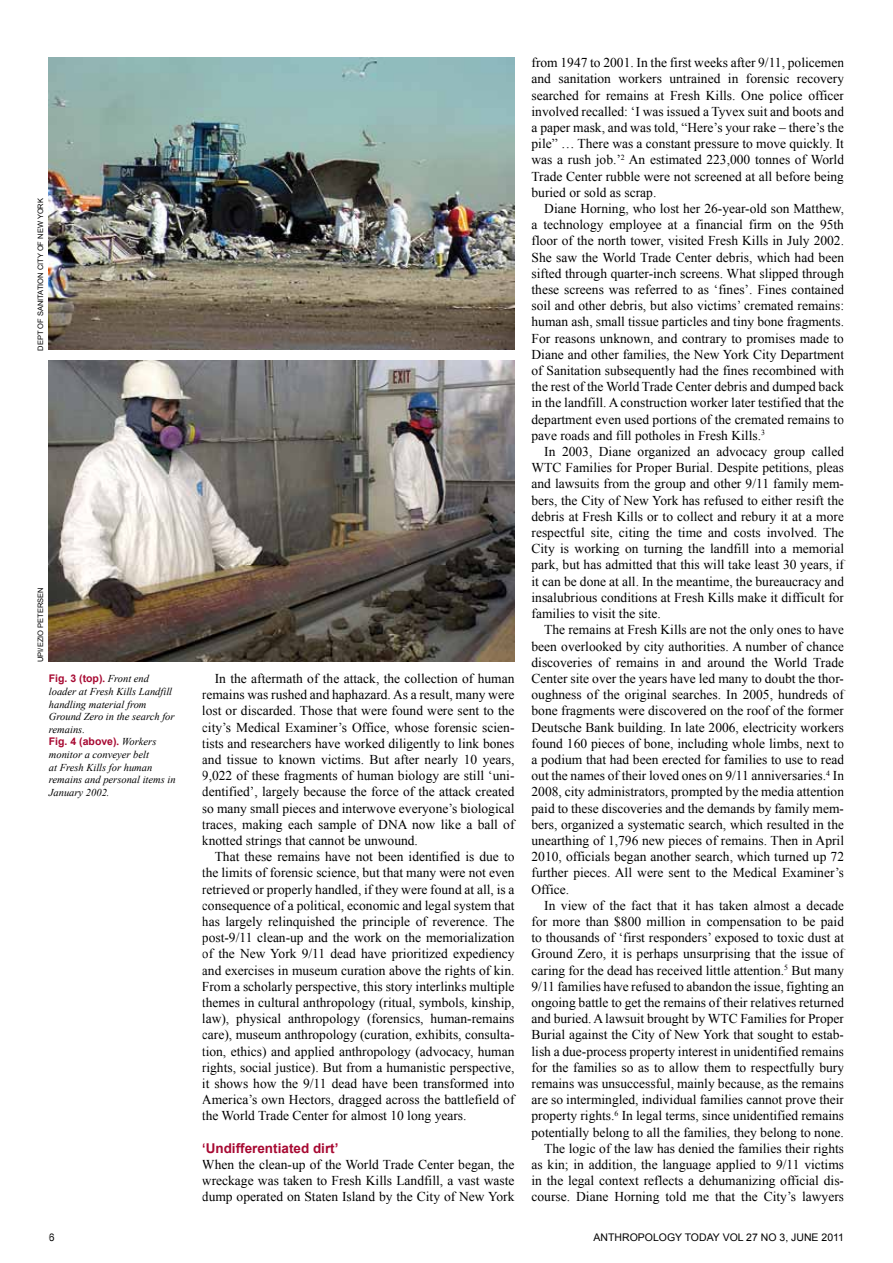
<style>
.page{position:relative;width:893px;height:1263px;background:#fff}
.page>*{position:absolute;margin:0;border:0;box-sizing:border-box;transform-origin:0 0}
.t1{font:13.5px/16.2px "Times New Roman";color:#000;text-align:justify}
.t2{font:700 13.5px "Arial";color:#a70932}
.t3{font:italic 10.5px/12.6px "Times New Roman";color:#000}
.t4{font:700 10.5px "Arial";color:#a70932}
.t5{font:10.5px "Arial";color:#000}
.t6{font:7.5px "Arial";color:#000}
.s1{font-family:"Times New Roman"}
.s2{font-family:"Times New Roman";font-weight:400;font-style:italic;color:#000}
</style>
<div class="page">
<img style="left:49px;top:58px;width:465px;height:292px">
<img style="left:49px;top:360px;width:465px;height:302px">
<p class="t6" style="left:36px;top:351px;width:154px;rotate:-90deg">DEPT OF SANITATION CITY OF NEW YORK</p>
<p class="t6" style="left:36px;top:662px;width:75px;rotate:-90deg">U PI/EZIO PETERSEN</p>
<p class="t4" style="left:49px;top:672px;width:102px">Fig. 3 (top)<span class="s1">.</span> <span class="s2">Front end</span></p>
<p class="t3" style="left:49px;top:685px;width:127px">loader at Fresh Kills Landfill handling material from<br>Ground Zero in the search for remains.</p>
<p class="t4" style="left:49px;top:735px;width:109px">Fig. 4 (above)<span class="s1">.</span> <span class="s2">Workers</span></p>
<p class="t3" style="left:49px;top:748px;width:128px">monitor a conveyer belt<br>at Fresh Kills for human remains and personal items in<br>January 2002.</p>
<p class="t1" style="left:202px;top:670px;width:314px;text-indent:13px">In the aftermath of the attack, the collection of human remains was rushed and haphazard. As a result, many were lost or discarded. Those that were found were sent to the city’s Medical Examiner’s Office, whose forensic scien&shy;tists and researchers have worked diligently to link bones and tissue to known victims. But after nearly 10 years, 9,022 of these fragments of human biology are still ‘uni&shy;dentified’, largely because the force of the attack created so many small pieces and interwove everyone’s biological traces, making each sample of DNA now like a ball of knotted strings that cannot be unwound.</p>
<p class="t1" style="left:202px;top:848px;width:314px;text-indent:13px">That these remains have not been identified is due to the limits of forensic science, but that many were not even retrieved or properly handled, if they were found at all, is a consequence of a political, economic and legal system that has largely relinquished the principle of reverence. The post-9/11 clean-up and the work on the memorialization of the New York 9/11 dead have prioritized expediency and exercises in museum curation above the rights of kin.<br>From a scholarly perspective, this story interlinks multiple themes in cultural anthropology (ritual, symbols, kinship, law), physical anthropology (forensics, human-remains care), museum anthropology (curation, exhibits, consulta&shy;tion, ethics) and applied anthropology (advocacy, human rights, social justice). But from a humanistic perspective, it shows how the 9/11 dead have been transformed into America’s own Hectors, dragged across the battlefield of the World Trade Center for almost 10 long years.</p>
<p class="t2" style="left:202px;top:1139px;width:138px">‘Undifferentiated dirt’</p>
<p class="t1" style="left:202px;top:1156px;width:314px">When the clean-up of the World Trade Center began, the wreckage was taken to Fresh Kills Landfill, a vast waste dump operated on Staten Island by the City of New York</p>
<p class="t1" style="left:531px;top:54px;width:314px">from 1947 to 2001. In the first weeks after 9/11, policemen and sanitation workers untrained in forensic recovery searched for remains at Fresh Kills. One police officer involved recalled: ‘I was issued a Tyvex suit and boots and a paper mask, and was told, “Here’s your rake – there’s the pile” … There was a constant pressure to move quickly. It was a rush job.’<sup>2</sup> An estimated 223,000 tonnes of World Trade Center rubble were not screened at all before being buried or sold as scrap.</p>
<p class="t1" style="left:531px;top:200px;width:314px;text-indent:13px">Diane Horning, who lost her 26-year-old son Matthew, a technology employee at a financial firm on the 95th floor of the north tower, visited Fresh Kills in July 2002.<br>She saw the World Trade Center debris, which had been sifted through quarter-inch screens. What slipped through these screens was referred to as ‘fines’. Fines contained soil and other debris, but also victims’ cremated remains: human ash, small tissue particles and tiny bone fragments.<br>For reasons unknown, and contrary to promises made to Diane and other families, the New York City Department of Sanitation subsequently had the fines recombined with the rest of the World Trade Center debris and dumped back in the landfill. A construction worker later testified that the department even used portions of the cremated remains to pave roads and fill potholes in Fresh Kills.<sup>3</sup></p>
<p class="t1" style="left:531px;top:443px;width:314px;text-indent:13px">In 2003, Diane organized an advocacy group called WTC Families for Proper Burial. Despite petitions, pleas and lawsuits from the group and other 9/11 family mem&shy;bers, the City of New York has refused to either resift the debris at Fresh Kills or to collect and rebury it at a more respectful site, citing the time and costs involved. The City is working on turning the landfill into a memorial park, but has admitted that this will take least 30 years, if it can be done at all. In the meantime, the bureaucracy and insalubrious conditions at Fresh Kills make it difficult for families to visit the site.</p>
<p class="t1" style="left:531px;top:621px;width:314px;text-indent:13px">The remains at Fresh Kills are not the only ones to have been overlooked by city authorities. A number of chance discoveries of remains in and around the World Trade Center site over the years have led many to doubt the thor&shy;oughness of the original searches. In 2005, hundreds of bone fragments were discovered on the roof of the former Deutsche Bank building. In late 2006, electricity workers found 160 pieces of bone, including whole limbs, next to a podium that had been erected for families to use to read out the names of their loved ones on 9/11 anniversaries.<sup>4</sup> In 2008, city administrators, prompted by the media attention paid to these discoveries and the demands by family mem&shy;bers, organized a systematic search, which resulted in the unearthing of 1,796 new pieces of remains. Then in April 2010, officials began another search, which turned up 72 further pieces. All were sent to the Medical Examiner’s Office.</p>
<p class="t1" style="left:531px;top:897px;width:314px;text-align:right">In view of the fact that it has taken almost a decade for more than $800 million in compensation to be paid to thousands of ‘first responders’ exposed to toxic dust at Ground Zero, it is perhaps unsurprising that the issue of caring for the dead has received little attention.<sup>5</sup> But many 9/11 families have refused to abandon the issue, fighting an ongoing battle to get the remains of their relatives returned and buried. A lawsuit brought by WTC Families for Proper Burial against the City of New York that sought to estab&shy;lish a due-process property interest in unidentified remains for the families so as to allow them to respectfully bury remains was unsuccessful, mainly because, as the remains are so intermingled, individual families cannot prove their property rights.<sup>6</sup> In legal terms, since unidentified remains potentially belong to all the families, they belong to none.<br>The logic of the law has denied the families their rights as kin; in addition, the language applied to 9/11 victims in the legal context reflects a dehumanizing official dis&shy;course. Diane Horning told me that the City’s lawyers</p>
<p class="t5" style="left:49px;top:1230px;width:7px">6</p>
<p class="t5" style="left:593px;top:1230px;width:252px">ANTHROPOLOGY TODAY VOL 27 NO 3, JUN E 2011</p>
</div>
